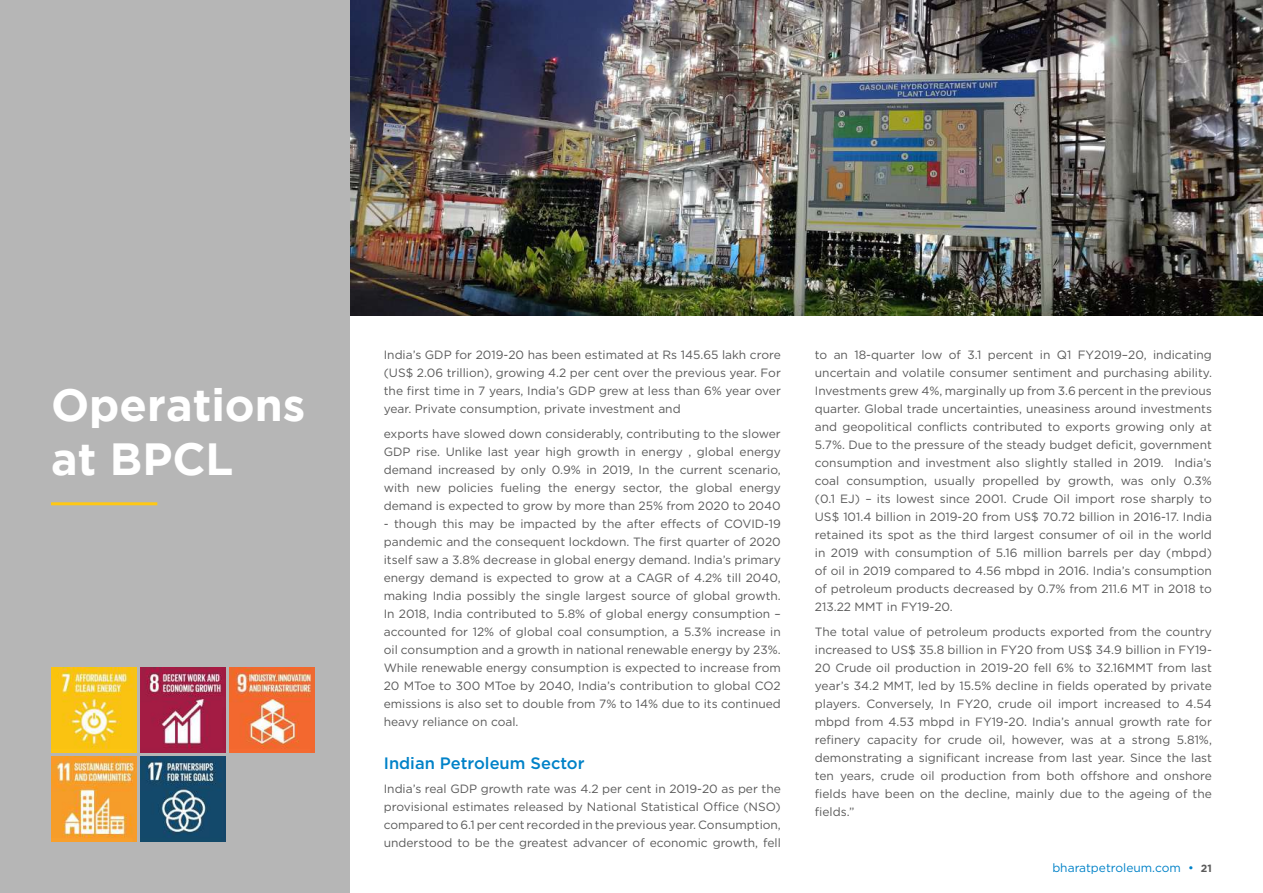
<style>
.page{position:relative;width:1263px;height:893px;background:#fff}
.page>*{position:absolute;margin:0;border:0;box-sizing:border-box;transform-origin:0 0}
.t1{font:700 45px/54px "Gotham";color:#fff}
.t2{font:500 16.5px "Gotham";color:#0082c8}
.t3{font:12px/18px "Gotham";color:#5a5a5a;text-align:justify}
.t4{font:12px "Gotham";color:#0082c8}
.s1{font-weight:700;font-size:10.5px;color:#5a5a5a}
</style>
<div class="page">
<img style="left:350px;top:0;width:913px;height:316px">
<div style="left:0;top:0;width:350px;height:893px;background:#b6b6b6"></div>
<hr style="left:51px;top:502px;width:106px;height:3px;background:#ffc814">
<img style="left:51px;top:668px;width:85px;height:85px">
<img style="left:140px;top:668px;width:85px;height:85px">
<img style="left:230px;top:668px;width:85px;height:85px">
<img style="left:51px;top:757px;width:85px;height:85px">
<img style="left:140px;top:757px;width:85px;height:85px">
<h1 class="t1" style="left:51px;top:376px;width:256px">Operations at BPCL</h1>
<p class="t3" style="left:384px;top:346px;width:399px">India’s GDP for 2019-20 has been estimated at Rs 145.65 lakh crore (US$ 2.06 trillion), growing 4.2 per cent over the previous year. For the first time in 7 years, India’s GDP grew at less than 6% year over year. Private consumption, private investment and</p>
<p class="t3" style="left:384px;top:424px;width:399px">exports have slowed down considerably, contributing to the slower GDP rise. Unlike last year high growth in energy , global energy demand increased by only 0.9% in 2019, In the current scenario, with new policies fueling the energy sector, the global energy demand is expected to grow by more than 25% from 2020 to 2040</p>
<p class="t3" style="left:384px;top:514px;width:399px">- though this may be impacted by the after effects of COVID-19 pandemic and the consequent lockdown. The first quarter of 2020 itself saw a 3.8% decrease in global energy demand. India’s primary energy demand is expected to grow at a CAGR of 4.2% till 2040, making India possibly the single largest source of global growth.<br>In 2018, India contributed to 5.8% of global energy consumption – accounted for 12% of global coal consumption, a 5.3% increase in oil consumption and a growth in national renewable energy by 23%.<br>While renewable energy consumption is expected to increase from 20 MToe to 300 MToe by 2040, India’s contribution to global CO2 emissions is also set to double from 7% to 14% due to its continued heavy reliance on coal.</p>
<h2 class="t2" style="left:384px;top:752px;width:202px">Indian Petroleum Sector</h2>
<p class="t3" style="left:384px;top:780px;width:399px">India’s real GDP growth rate was 4.2 per cent in 2019-20 as per the provisional estimates released by National Statistical Office (NSO) compared to 6.1 per cent recorded in the previous year. Consumption, understood to be the greatest advancer of economic growth, fell</p>
<p class="t3" style="left:815px;top:346px;width:399px">to an 18-quarter low of 3.1 percent in Q1 FY2019–20, indicating uncertain and volatile consumer sentiment and purchasing ability.<br>Investments grew 4%, marginally up from 3.6 percent in the previous quarter. Global trade uncertainties, uneasiness around investments and geopolitical conflicts contributed to exports growing only at 5.7%. Due to the pressure of the steady budget deficit, government consumption and investment also slightly stalled in 2019. India’s coal consumption, usually propelled by growth, was only 0.3% (0.1 EJ) – its lowest since 2001. Crude Oil import rose sharply to US$ 101.4 billion in 2019-20 from US$ 70.72 billion in 2016-17. India retained its spot as the third largest consumer of oil in the world in 2019 with consumption of 5.16 million barrels per day (mbpd) of oil in 2019 compared to 4.56 mbpd in 2016. India’s consumption of petroleum products decreased by 0.7% from 211.6 MT in 2018 to 213.22 MMT in FY19-20.</p>
<p class="t3" style="left:815px;top:622px;width:399px">The total value of petroleum products exported from the country increased to US$ 35.8 billion in FY20 from US$ 34.9 billion in FY19- 20 Crude oil production in 2019-20 fell 6% to 32.16MMT from last year’s 34.2 MMT, led by 15.5% decline in fields operated by private players. Conversely, In FY20, crude oil import increased to 4.54 mbpd from 4.53 mbpd in FY19-20. India’s annual growth rate for refinery capacity for crude oil, however, was at a strong 5.81%, demonstrating a significant increase from last year. Since the last ten years, crude oil production from both offshore and onshore fields have been on the decline, mainly due to the ageing of the fields.”</p>
<p class="t4" style="left:1052px;top:860px;width:161px">bharatpetroleum.com • <span class="s1">21</span></p>
</div>
